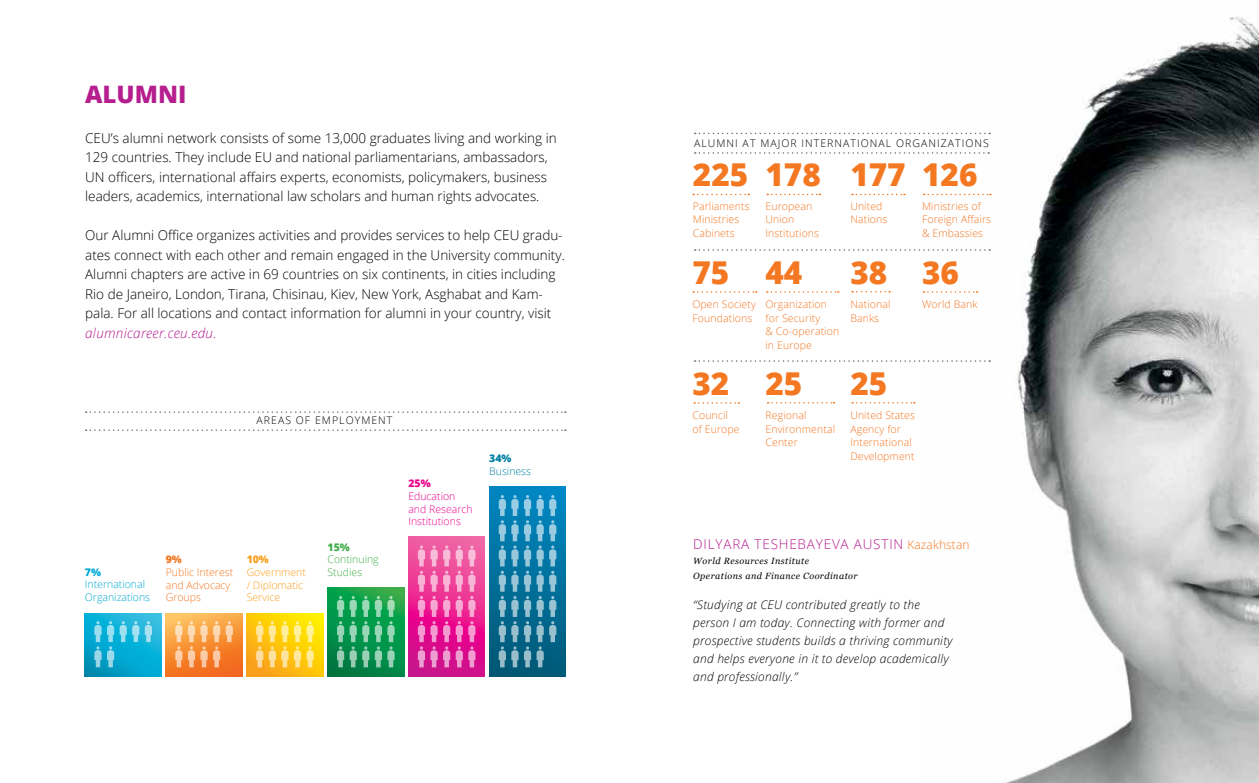
<style>
.page{position:relative;width:1259px;height:783px;background:#fff}
.page>*{position:absolute;margin:0;border:0;box-sizing:border-box;transform-origin:0 0}
.t1{font:800 31.5px "Open Sans";color:#f47721}
.t2{font:800 24px "Open Sans";color:#b61d8e}
.t3{font:300 13.5px/19.5px "Open Sans";color:#000}
.t4{font:300 13.5px "Open Sans";letter-spacing:.06em;color:#b61d8e}
.t5{font:italic 300 13.5px "Open Sans";letter-spacing:.02em;color:#b61d8e}
.t6{font:italic 300 12px/18px "Open Sans";letter-spacing:.02em;color:#000}
.t7{font:300 10.5px/13.5px "Open Sans";letter-spacing:.01em;color:#f47721}
.t8{font:300 10.5px "Open Sans";letter-spacing:.1em;color:#000}
.t9{font:300 10.5px/12.6px "Open Sans";color:#ec008c}
.t10{font:300 10.5px/12.6px "Open Sans";color:#f99f1c}
.t11{font:300 10.5px/12.6px "Open Sans";color:#00a9d5}
.t12{font:300 10.5px/12.6px "Open Sans";color:#41ad49}
.t13{font:300 10.5px "Open Sans";color:#0080a1}
.t14{font:800 10.5px "Open Sans";color:#ec008c}
.t15{font:800 10.5px "Open Sans";color:#0080a1}
.t16{font:800 10.5px "Open Sans";color:#41ad49}
.t17{font:800 10.5px "Open Sans";color:#f99f1c}
.t18{font:800 10.5px "Open Sans";color:#00a9d5}
.t19{font:800 10.5px "Open Sans";color:#f47721}
.t20{font:italic 9px/15px "Georgia";letter-spacing:.05em;color:#000}
.s1{font-size:12px;color:#f47721}
</style>
<div class="page">
<img style="left:922px;top:17px;width:337px;height:765px">
<svg style="left:694px;top:360px;width:296px;height:2px"></svg>
<svg style="left:694px;top:249px;width:296px;height:2px"></svg>
<svg style="left:767px;top:194px;width:53px;height:1px"></svg>
<svg style="left:767px;top:402px;width:67px;height:1px"></svg>
<svg style="left:693px;top:291px;width:63px;height:1px"></svg>
<svg style="left:852px;top:194px;width:53px;height:1px"></svg>
<svg style="left:767px;top:291px;width:72px;height:1px"></svg>
<svg style="left:693px;top:194px;width:56px;height:1px"></svg>
<svg style="left:923px;top:194px;width:68px;height:1px"></svg>
<svg style="left:923px;top:291px;width:54px;height:1px"></svg>
<svg style="left:852px;top:291px;width:38px;height:1px"></svg>
<svg style="left:694px;top:402px;width:45px;height:1px"></svg>
<svg style="left:852px;top:402px;width:63px;height:1px"></svg>
<svg style="left:408px;top:537px;width:77px;height:139px;background:#e32f95"></svg>
<div style="left:489px;top:486px;width:77px;height:190px;background:linear-gradient(to bottom,#0088c4,#005874)"></div>
<svg style="left:327px;top:587px;width:77px;height:89px;background:#0b9348"></svg>
<svg style="left:247px;top:613px;width:76px;height:63px;background:#fdc70b"></svg>
<svg style="left:85px;top:613px;width:76px;height:63px;background:#0faad0"></svg>
<svg style="left:94px;top:621px;width:58px;height:46px;background:#30badc"></svg>
<svg style="left:166px;top:613px;width:76px;height:63px;background:#f79139"></svg>
<svg style="left:175px;top:621px;width:58px;height:46px;background:#f8a75f"></svg>
<svg style="left:499px;top:495px;width:57px;height:172px;background:#388fb1"></svg>
<svg style="left:256px;top:621px;width:58px;height:46px;background:#fed543"></svg>
<svg style="left:337px;top:595px;width:58px;height:72px;background:#3cae73"></svg>
<svg style="left:418px;top:545px;width:57px;height:122px;background:#ec59ab"></svg>
<svg style="left:86px;top:411px;width:480px;height:2px"></svg>
<svg style="left:86px;top:429px;width:480px;height:2px"></svg>
<svg style="left:695px;top:133px;width:295px;height:1px"></svg>
<svg style="left:695px;top:152px;width:294px;height:2px"></svg>
<h2 class="t2" style="left:85px;top:76px;width:103px">ALUMNI</h2>
<p class="t3" style="left:85px;top:127px;width:473px">CEU’s alumni network consists of some 13,000 graduates living and working in 129 countries. They include EU and national parliamentarians, ambassadors, UN officers, international affairs experts, economists, policymakers, business leaders, academics, international law scholars and human rights advocates.</p>
<p class="t3" style="left:85px;top:225px;width:481px">Our Alumni Office organizes activities and provides services to help CEU gradu&shy;ates connect with each other and remain engaged in the University community.<br>Alumni chapters are active in 69 countries on six continents, in cities including Rio de Janeiro, London, Tirana, Chisinau, Kiev, New York, Asghabat and Kam&shy;pala. For all locations and contact information for alumni in your country, visit</p>
<p class="t5" style="left:85px;top:323px;width:133px">alumnicareer.ceu.edu.</p>
<p class="t8" style="left:256px;top:413px;width:137px">AREAS OF EMPLOYMENT</p>
<p class="t18" style="left:85px;top:563px;width:18px">7%</p>
<p class="t11" style="left:85px;top:577px;width:67px">International<br>Organizations</p>
<p class="t19" style="left:166px;top:551px;width:18px">9%</p>
<p class="t7" style="left:166px;top:565px;width:69px;line-height:12.6px">Public Interest and Advocacy<br>Groups</p>
<p class="t17" style="left:247px;top:551px;width:24px">10%</p>
<p class="t10" style="left:247px;top:565px;width:61px">Government / Diplomatic<br>Service</p>
<p class="t16" style="left:327px;top:539px;width:24px">15%</p>
<p class="t12" style="left:327px;top:553px;width:53px">Continuing<br>Studies</p>
<p class="t14" style="left:408px;top:475px;width:24px">25%</p>
<p class="t9" style="left:408px;top:489px;width:66px">Education and Research<br>Institutions</p>
<p class="t15" style="left:489px;top:450px;width:24px">34%</p>
<p class="t13" style="left:489px;top:464px;width:43px">Business</p>
<p class="t8" style="left:694px;top:136px;width:296px">ALUMNI AT MAJOR INTERNATIONAL ORGANIZATIONS</p>
<h1 class="t1" style="left:693px;top:150px;width:57px">225</h1>
<p class="t7" style="left:693px;top:199px;width:58px">Parliaments<br>Ministries<br>Cabinets</p>
<h1 class="t1" style="left:765px;top:150px;width:57px">178</h1>
<p class="t7" style="left:765px;top:199px;width:55px">European<br>Union<br>Institutions</p>
<h1 class="t1" style="left:692px;top:249px;width:38px">75</h1>
<p class="t7" style="left:692px;top:297px;width:65px">Open Society<br>Foundations</p>
<h1 class="t1" style="left:692px;top:359px;width:38px">32</h1>
<p class="t7" style="left:692px;top:408px;width:49px">Council of Europe</p>
<h1 class="t1" style="left:765px;top:249px;width:38px">44</h1>
<p class="t7" style="left:765px;top:297px;width:75px">Organization for Security<br>&amp; Co-operation in Europe</p>
<h1 class="t1" style="left:765px;top:359px;width:38px">25</h1>
<p class="t7" style="left:765px;top:408px;width:71px">Regional<br>Environmental<br>Center</p>
<h1 class="t1" style="left:850px;top:150px;width:57px">177</h1>
<p class="t7" style="left:850px;top:199px;width:38px">United<br>Nations</p>
<h1 class="t1" style="left:850px;top:248px;width:38px">38</h1>
<p class="t7" style="left:850px;top:297px;width:42px">National<br>Banks</p>
<h1 class="t1" style="left:922px;top:150px;width:57px">126</h1>
<p class="t7" style="left:922px;top:199px;width:70px">Ministries of<br>Foreign Affairs &amp; Embassies</p>
<h1 class="t1" style="left:922px;top:248px;width:38px">36</h1>
<p class="t7" style="left:922px;top:297px;width:57px">World Bank</p>
<h1 class="t1" style="left:850px;top:359px;width:38px">25</h1>
<p class="t7" style="left:850px;top:408px;width:66px">United States<br>Agency for<br>International<br>Development</p>
<p class="t4" style="left:693px;top:534px;width:278px">DILYARA TESHEBAYEVA AUSTIN <span class="s1">Kazakhstan</span></p>
<p class="t20" style="left:693px;top:552px;width:166px">World Resources Institute<br>Operations and Finance Coordinator</p>
<p class="t6" style="left:693px;top:595px;width:261px">“Studying at CEU contributed greatly to the person I am today. Connecting with former and prospective students builds a thriving community and helps everyone in it to develop academically and professionally.”</p>
</div>
